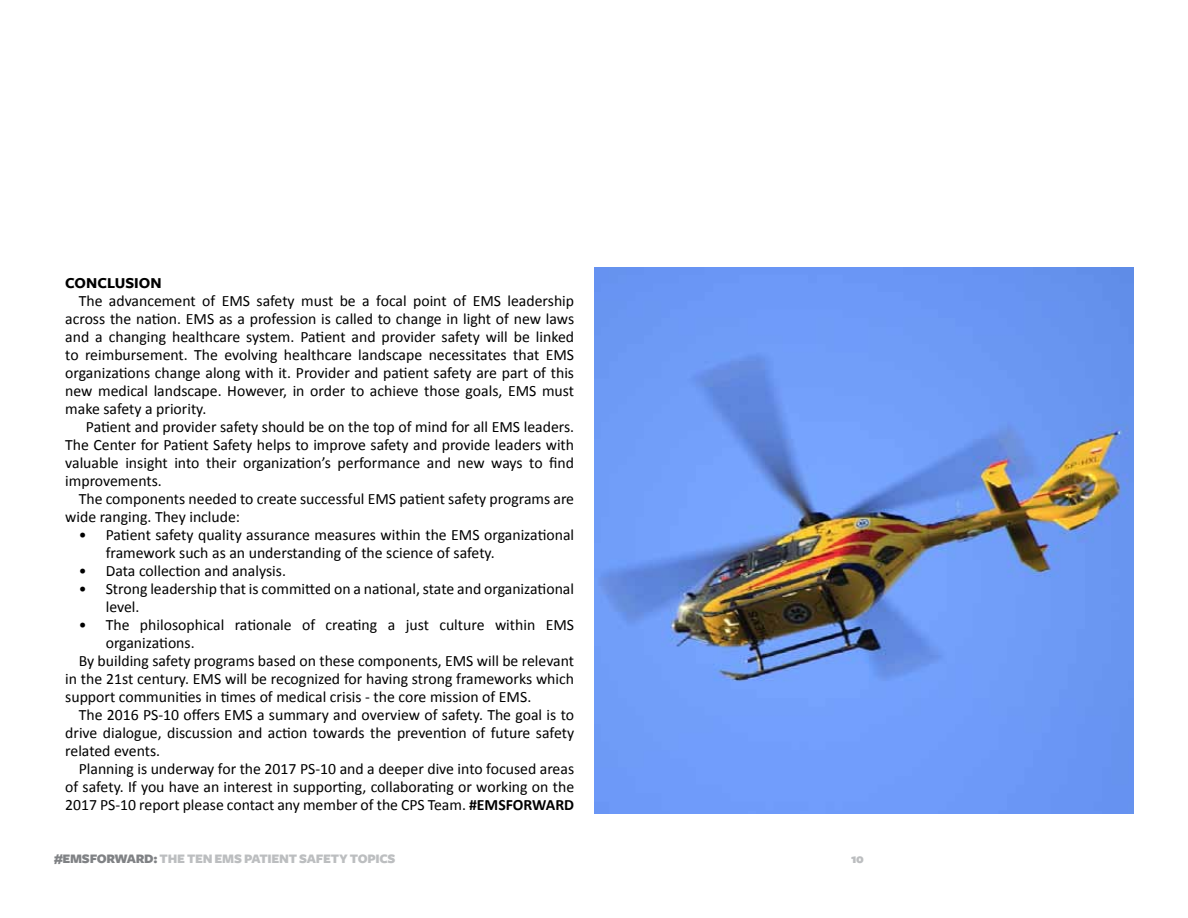
<style>
.page{position:relative;width:1188px;height:918px;background:#fff}
.page>*{position:absolute;margin:0;border:0;box-sizing:border-box;transform-origin:0 0}
.t1{font:15.75px/18px "Calibri";color:#000}
.t2{font:700 15.75px "Freight Sans";color:#000}
.t3{font:900 13.5px "Freight Sans";letter-spacing:-.02em;color:#bcbec0}
.s1{font-weight:700}
.s2{color:#808285}
</style>
<div class="page">
<img style="left:594px;top:267px;width:540px;height:547px">
<p class="t2" style="left:65px;top:274px;width:20px">CONCLUSION</p>
<p class="t1" style="left:65px;top:292px;width:510px;text-align:justify;text-indent:13px">The advancement of EMS safety must be a focal point of EMS leadership across the nation. EMS as a profession is called to change in light of new laws and a changing healthcare system. Patient and provider safety will be linked to reimbursement. The evolving healthcare landscape necessitates that EMS organizations change along with it. Provider and patient safety are part of this new medical landscape. However, in order to achieve those goals, EMS must make safety a priority.</p>
<p class="t1" style="left:65px;top:418px;width:510px;text-align:justify;text-indent:21px">Patient and provider safety should be on the top of mind for all EMS leaders.<br>The Center for Patient Safety helps to improve safety and provide leaders with valuable insight into their organization’s performance and new ways to find improvements.</p>
<p class="t1" style="left:65px;top:490px;width:510px;text-indent:13px">The components needed to create successful EMS patient safety programs are wide ranging. They include:</p>
<p class="t1" style="left:106px;top:526px;width:470px;text-indent:-27px">• Patient safety quality assurance measures within the EMS organizational framework such as an understanding of the science of safety.</p>
<p class="t1" style="left:79px;top:562px;width:209px">• Data collection and analysis.</p>
<p class="t1" style="left:106px;top:580px;width:470px;text-indent:-27px">• Strong leadership that is committed on a national, state and organizational level.</p>
<p class="t1" style="left:79px;top:616px;width:497px">• The philosophical rationale of creating a just culture within EMS</p>
<p class="t1" style="left:106px;top:634px;width:90px">organizations.</p>
<p class="t1" style="left:79px;top:652px;width:497px">By building safety programs based on these components, EMS will be relevant</p>
<p class="t1" style="left:65px;top:670px;width:510px">in the 21st century. EMS will be recognized for having strong frameworks which</p>
<p class="t1" style="left:65px;top:688px;width:468px">support communities in times of medical crisis - the core mission of EMS.</p>
<p class="t1" style="left:79px;top:706px;width:497px">The 2016 PS-10 offers EMS a summary and overview of safety. The goal is to</p>
<p class="t1" style="left:65px;top:724px;width:510px">drive dialogue, discussion and action towards the prevention of future safety</p>
<p class="t1" style="left:65px;top:742px;width:97px">related events.</p>
<p class="t1" style="left:79px;top:760px;width:497px">Planning is underway for the 2017 PS-10 and a deeper dive into focused areas</p>
<p class="t1" style="left:65px;top:778px;width:510px">of safety. If you have an interest in supporting, collaborating or working on the</p>
<p class="t1" style="left:65px;top:796px;width:510px">2017 PS-10 report please contact any member of the CPS Team. <span class="s1">#EMSFORWARD</span></p>
<p class="t3" style="left:54px;top:851px;width:199px"><span class="s2">#EMSFORWARD:</span> THE TEN EMS PATIENT</p>
<p class="t3" style="left:299px;top:851px;width:33px">SAFETY</p>
<p class="t3" style="left:350px;top:851px;width:47px">TOPICS</p>
<p class="t3" style="left:851px;top:851px;width:14px">10</p>
</div>
